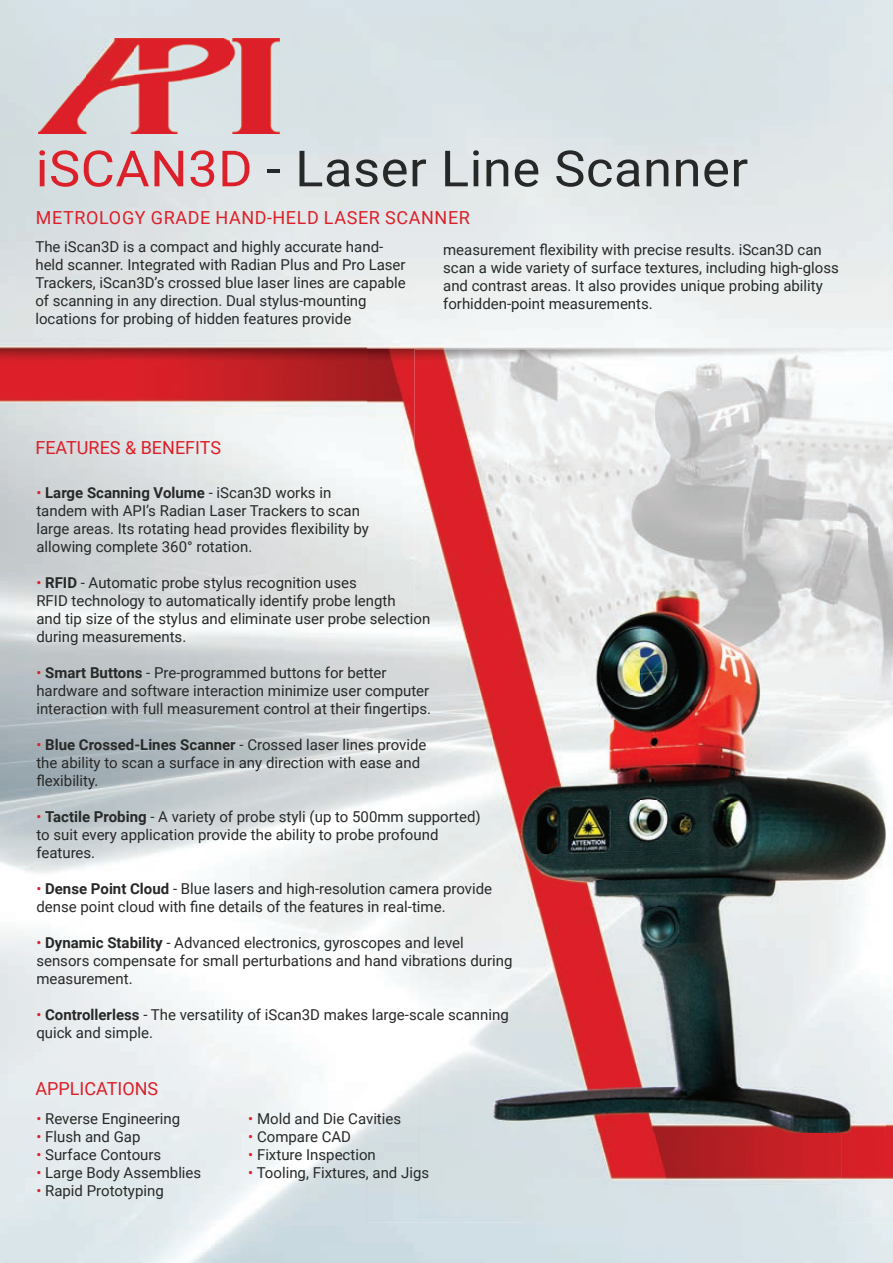
<style>
.page{position:relative;width:893px;height:1263px;background:#fff}
.page>*{position:absolute;margin:0;border:0;box-sizing:border-box;transform-origin:0 0}
.t1{font:49.8px "Roboto";letter-spacing:.01em;color:#272928;scale:1.05 1}
.t2{font:18px "Roboto";letter-spacing:.035em;color:#dc1f28}
.t3{font:18px "Roboto";color:#dc1f28}
.t4{font:15px/18px "Roboto";color:#272928}
.s1{color:#dc1f28}
.s2{font-weight:700}
</style>
<div class="page">
<img style="left:0;top:0;width:893px;height:1263px">
<img style="left:0;top:332px;width:367px;height:890px">
<img style="left:367px;top:332px;width:526px;height:51px">
<img style="left:367px;top:383px;width:53px;height:839px">
<img style="left:420px;top:906px;width:105px;height:316px">
<img style="left:841px;top:906px;width:52px;height:316px">
<img style="left:525px;top:1133px;width:316px;height:89px">
<img style="left:414px;top:349px;width:479px;height:253px">
<img style="left:414px;top:602px;width:80px;height:304px">
<img style="left:885px;top:602px;width:8px;height:304px">
<img style="left:39px;top:39px;width:240px;height:95px">
<img style="left:494px;top:590px;width:391px;height:543px">
<h1 class="t1" style="left:36px;top:134px;width:680px"><span class="s1">iSCAN3D</span> - Laser Line Scanner</h1>
<p class="t2" style="left:36px;top:205px;width:436px">METROLOGY GRADE HAND-HELD LASER SCANNER</p>
<p class="t4" style="left:35px;top:237px;width:372px">The iScan3D is a compact and highly accurate hand&shy;held scanner. Integrated with Radian Plus and Pro Laser Trackers, iScan3D’s crossed blue laser lines are capable of scanning in any direction. Dual stylus-mounting locations for probing of hidden features provide</p>
<p class="t4" style="left:443px;top:241px;width:397px">measurement flexibility with precise results. iScan3D can scan a wide variety of surface textures, including high-gloss and contrast areas. It also provides unique probing ability forhidden-point measurements.</p>
<p class="t3" style="left:35px;top:435px;width:187px">FEATURES &amp; BENEFITS</p>
<p class="t4" style="left:36px;top:483px;width:334px"><span class="s1">•</span> <span class="s2">Large Scanning Volume</span> - iScan3D works in tandem with API’s Radian Laser Trackers to scan large areas. Its rotating head provides flexibility by allowing complete 360° rotation.</p>
<p class="t4" style="left:36px;top:573px;width:395px"><span class="s1">•</span> <span class="s2">RFID</span> - Automatic probe stylus recognition uses<br>RFID technology to automatically identify probe length<br>and tip size of the stylus and eliminate user probe selection during measurements.</p>
<p class="t4" style="left:36px;top:663px;width:396px"><span class="s1">•</span> <span class="s2">Smart Buttons</span> - Pre-programmed buttons for better hardware and software interaction minimize user computer interaction with full measurement control at their fingertips.</p>
<p class="t4" style="left:36px;top:735px;width:392px"><span class="s1">•</span> <span class="s2">Blue Crossed-Lines Scanner</span> - Crossed laser lines provide the ability to scan a surface in any direction with ease and flexibility.</p>
<p class="t4" style="left:36px;top:807px;width:446px"><span class="s1">•</span> <span class="s2">Tactile Probing</span> - A variety of probe styli (up to 500mm supported) to suit every application provide the ability to probe profound features.</p>
<p class="t4" style="left:36px;top:879px;width:457px"><span class="s1">•</span> <span class="s2">Dense Point Cloud</span> - Blue lasers and high-resolution camera provide dense point cloud with fine details of the features in real-time.</p>
<p class="t4" style="left:36px;top:933px;width:478px"><span class="s1">•</span> <span class="s2">Dynamic Stability</span> - Advanced electronics, gyroscopes and level sensors compensate for small perturbations and hand vibrations during measurement.</p>
<p class="t4" style="left:36px;top:1005px;width:474px"><span class="s1">•</span> <span class="s2">Controllerless</span> - The versatility of iScan3D makes large-scale scanning quick and simple.</p>
<p class="t3" style="left:35px;top:1076px;width:124px">APPLICATIONS</p>
<p class="t4" style="left:36px;top:1109px;width:145px"><span class="s1">•</span> Reverse Engineering</p>
<p class="t4" style="left:36px;top:1127px;width:106px"><span class="s1">•</span> Flush and Gap</p>
<p class="t4" style="left:36px;top:1145px;width:126px"><span class="s1">•</span> Surface Contours</p>
<p class="t4" style="left:36px;top:1163px;width:166px"><span class="s1">•</span> Large Body Assemblies</p>
<p class="t4" style="left:36px;top:1181px;width:129px"><span class="s1">•</span> Rapid Prototyping</p>
<p class="t4" style="left:248px;top:1109px;width:154px"><span class="s1">•</span> Mold and Die Cavities</p>
<p class="t4" style="left:248px;top:1127px;width:104px"><span class="s1">•</span> Compare CAD</p>
<p class="t4" style="left:248px;top:1145px;width:129px"><span class="s1">•</span> Fixture Inspection</p>
<p class="t4" style="left:248px;top:1163px;width:182px"><span class="s1">•</span> Tooling, Fixtures, and Jigs</p>
</div>
